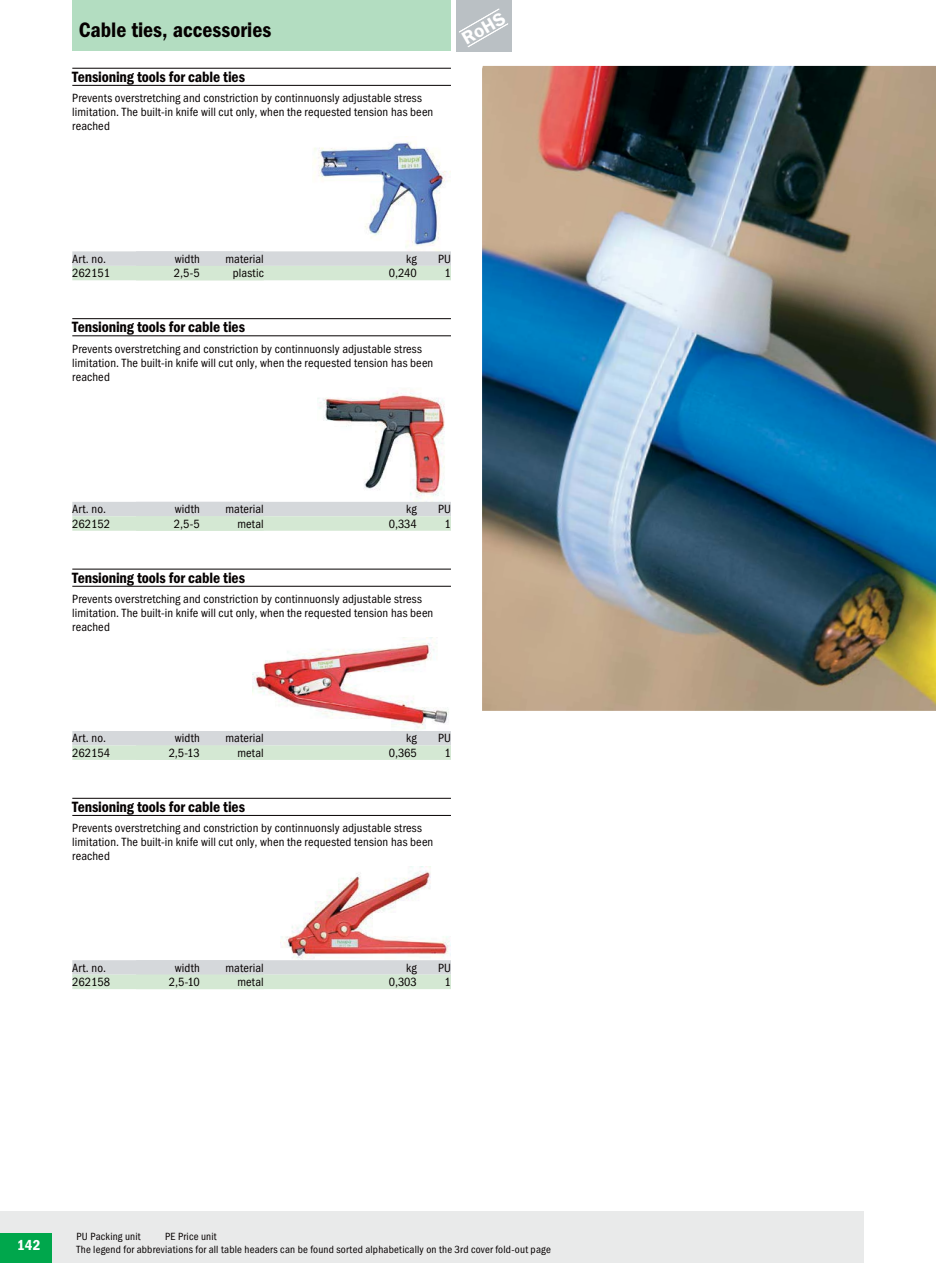
<style>
.page{position:relative;width:936px;height:1263px;background:#fff}
.page>*{position:absolute;margin:0;border:0;box-sizing:border-box;transform-origin:0 0}
.t1{font:21px "Franklin Gothic Demi Cond ITC";color:#050000}
.t2{font:18.3px "Franklin Gothic Demi ITC";color:#fff}
.t3{font:15px "Franklin Gothic Demi Cond ITC";letter-spacing:-.01em;color:#050000}
.t4{font:15px "Franklin Gothic LT Com Dm Cn";color:#fff}
.t5{font:12px/14px "Franklin Gothic Book Cond ITC";letter-spacing:.01em;color:#050000}
.t6{font:10.5px/12.5px "Franklin Gothic Book Cond ITC";letter-spacing:.02em;color:#050000}
</style>
<div class="page">
<div style="left:0;top:1212px;width:863px;height:51px;background:#e9eaea"></div>
<div style="left:0;top:1233px;width:51px;height:30px;background:#00a74c"></div>
<img style="left:482px;top:66px;width:453px;height:645px">
<div style="left:456px;top:0;width:55px;height:51px;background:#bac0c4"></div>
<svg style="left:459px;top:9px;width:49px;height:38px"></svg>
<div style="left:72px;top:0;width:379px;height:55px;background:#b3ddc1"></div>
<hr style="left:72px;top:68px;width:379px;height:1px;background:#050000">
<hr style="left:72px;top:85px;width:379px;height:1px;background:#050000">
<img style="left:314px;top:140px;width:137px;height:111px">
<svg style="left:72px;top:251px;width:379px;height:29px;background:#d5e0d7"></svg>
<hr style="left:72px;top:318px;width:379px;height:1px;background:#050000">
<hr style="left:72px;top:336px;width:379px;height:1px;background:#050000">
<img style="left:317px;top:390px;width:128px;height:112px">
<svg style="left:72px;top:502px;width:379px;height:29px;background:#d4e0d7"></svg>
<hr style="left:72px;top:569px;width:379px;height:1px;background:#050000">
<hr style="left:72px;top:586px;width:379px;height:1px;background:#050000">
<img style="left:252px;top:637px;width:197px;height:93px">
<svg style="left:72px;top:731px;width:379px;height:29px;background:#d4e0d7"></svg>
<hr style="left:72px;top:798px;width:379px;height:1px;background:#050000">
<hr style="left:72px;top:815px;width:379px;height:1px;background:#050000">
<img style="left:281px;top:867px;width:170px;height:93px">
<svg style="left:72px;top:960px;width:379px;height:29px;background:#d4e0d7"></svg>
<div style="left:68px;top:51px;width:387px;height:9px;background:#fff"></div>
<h1 class="t1" style="left:79px;top:22px;width:194px">Cable ties, accessories</h1>
<p class="t3" style="left:72px;top:71px;width:174px">Tensioning tools for cable ties</p>
<p class="t5" style="left:72px;top:92px;width:362px">Prevents overstretching and constriction by continnuonsly adjustable stress limitation. The built-in knife will cut only, when the requested tension has been reached</p>
<h2 class="t2" style="left:460px;top:34px;width:49px;rotate:-30deg">RoHS</h2>
<p class="t5" style="left:72px;top:252px;width:35px">Art. no.</p>
<p class="t5" style="left:406px;top:252px;width:12px">kg</p>
<p class="t5" style="left:438px;top:252px;width:14px">PU</p>
<p class="t5" style="left:72px;top:267px;width:39px">262151</p>
<p class="t5" style="left:389px;top:267px;width:30px">0,240</p>
<p class="t5" style="left:444px;top:267px;width:8px">1</p>
<p class="t5" style="left:175px;top:252px;width:27px">width</p>
<p class="t5" style="left:225px;top:252px;width:40px">material</p>
<p class="t5" style="left:174px;top:267px;width:27px">2,5-5</p>
<p class="t5" style="left:233px;top:267px;width:32px">plastic</p>
<p class="t3" style="left:72px;top:322px;width:174px">Tensioning tools for cable ties</p>
<p class="t5" style="left:72px;top:342px;width:362px">Prevents overstretching and constriction by continnuonsly adjustable stress limitation. The built-in knife will cut only, when the requested tension has been reached</p>
<p class="t5" style="left:72px;top:503px;width:35px">Art. no.</p>
<p class="t5" style="left:406px;top:503px;width:12px">kg</p>
<p class="t5" style="left:438px;top:503px;width:14px">PU</p>
<p class="t5" style="left:72px;top:517px;width:39px">262152</p>
<p class="t5" style="left:389px;top:517px;width:30px">0,334</p>
<p class="t5" style="left:444px;top:517px;width:8px">1</p>
<p class="t5" style="left:175px;top:503px;width:27px">width</p>
<p class="t5" style="left:225px;top:503px;width:40px">material</p>
<p class="t5" style="left:174px;top:517px;width:27px">2,5-5</p>
<p class="t5" style="left:237px;top:517px;width:28px">metal</p>
<p class="t3" style="left:72px;top:572px;width:174px">Tensioning tools for cable ties</p>
<p class="t5" style="left:72px;top:593px;width:362px">Prevents overstretching and constriction by continnuonsly adjustable stress limitation. The built-in knife will cut only, when the requested tension has been reached</p>
<p class="t5" style="left:72px;top:732px;width:35px">Art. no.</p>
<p class="t5" style="left:406px;top:732px;width:12px">kg</p>
<p class="t5" style="left:438px;top:732px;width:14px">PU</p>
<p class="t5" style="left:72px;top:747px;width:39px">262154</p>
<p class="t5" style="left:389px;top:747px;width:30px">0,365</p>
<p class="t5" style="left:444px;top:747px;width:8px">1</p>
<p class="t5" style="left:175px;top:732px;width:27px">width</p>
<p class="t5" style="left:225px;top:732px;width:40px">material</p>
<p class="t5" style="left:169px;top:747px;width:33px">2,5-13</p>
<p class="t5" style="left:237px;top:747px;width:28px">metal</p>
<p class="t3" style="left:72px;top:801px;width:174px">Tensioning tools for cable ties</p>
<p class="t5" style="left:72px;top:822px;width:362px">Prevents overstretching and constriction by continnuonsly adjustable stress limitation. The built-in knife will cut only, when the requested tension has been reached</p>
<p class="t5" style="left:72px;top:961px;width:35px">Art. no.</p>
<p class="t5" style="left:406px;top:961px;width:12px">kg</p>
<p class="t5" style="left:438px;top:961px;width:14px">PU</p>
<p class="t5" style="left:72px;top:976px;width:39px">262158</p>
<p class="t5" style="left:389px;top:976px;width:30px">0,303</p>
<p class="t5" style="left:444px;top:976px;width:8px">1</p>
<p class="t5" style="left:175px;top:961px;width:27px">width</p>
<p class="t5" style="left:225px;top:961px;width:40px">material</p>
<p class="t5" style="left:169px;top:976px;width:32px">2,5-10</p>
<p class="t5" style="left:237px;top:976px;width:28px">metal</p>
<p class="t4" style="left:17px;top:1236px;width:25px">142</p>
<p class="t6" style="left:76px;top:1231px;width:66px">PU Packing unit</p>
<p class="t6" style="left:76px;top:1231px;width:476px;text-indent:89px">PE Price unit<br>The legend for abbreviations for all table headers can be found sorted alphabetically on the 3rd cover fold-out page</p>
</div>
